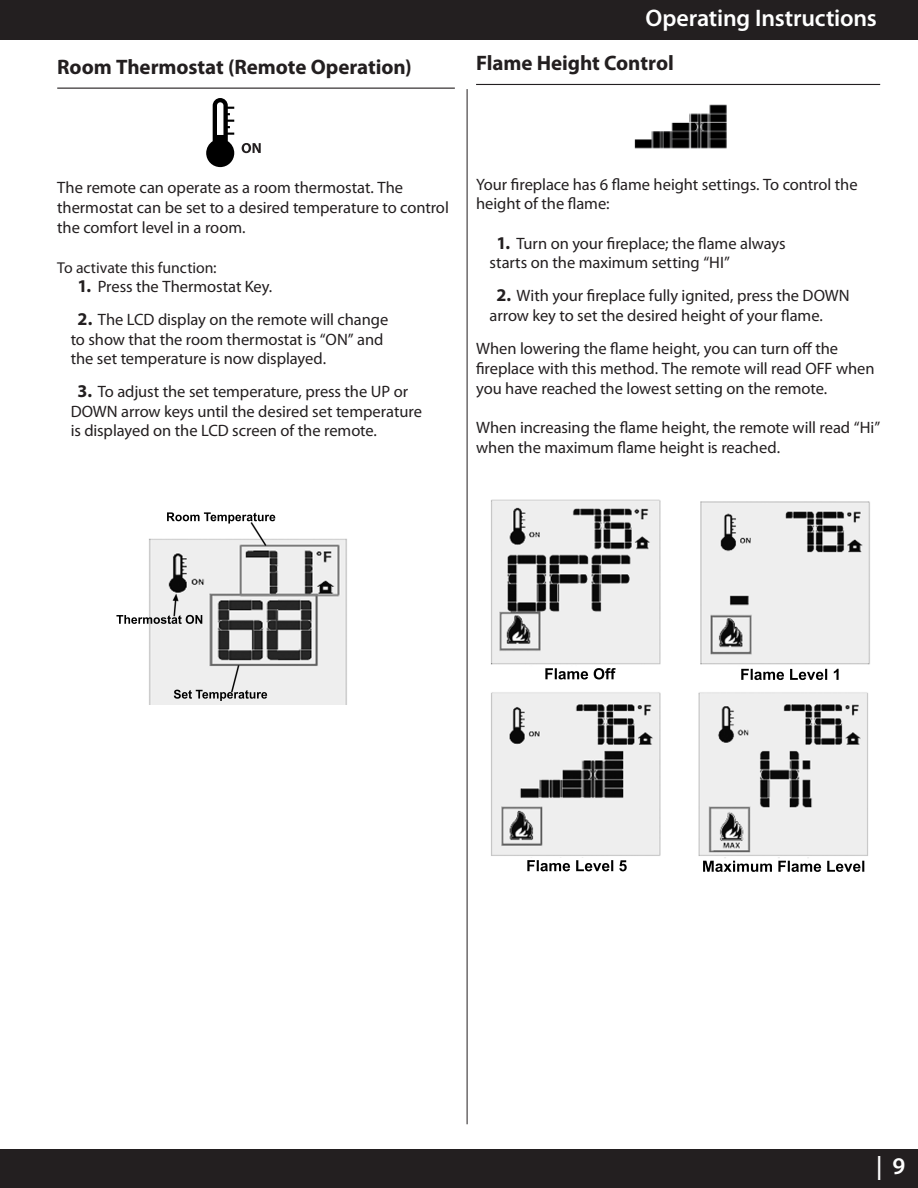
<style>
.page{position:relative;width:918px;height:1188px;background:#fff}
.page>*{position:absolute;margin:0;border:0;box-sizing:border-box;transform-origin:0 0}
._0-Page_Title-ADDITIONAL_PAGES_OF_CATEGOR{font:600 24px "Myriad Pro";letter-spacing:-.005em;color:#fff}
._1-Section_Heading{font:700 21px "Myriad Pro";letter-spacing:-.005em;color:#231f20}
.t1{font:16.5px/19.8px "Myriad Pro";letter-spacing:-.005em;color:#231f20}
.t2{font:15.75px "Myriad Pro";letter-spacing:-.005em;color:#231f20}
.s1{font-size:16.5px}
.s2{font-weight:700;font-size:18px}
</style>
<div class="page">
<div style="left:0;top:0;width:918px;height:40px;background:#231f20"></div>
<div style="left:0;top:1149px;width:918px;height:39px;background:#231f20"></div>
<img style="left:116px;top:512px;width:231px;height:193px">
<hr style="left:57px;top:88px;width:398px;height:1px;background:#231f20">
<hr style="left:476px;top:84px;width:404px;height:1px;background:#231f20">
<img style="left:491px;top:499px;width:379px;height:373px">
<hr style="left:467px;top:89px;width:1px;height:1035px;background:#231f20">
<svg style="left:206px;top:98px;width:28px;height:69px"></svg>
<svg style="left:242px;top:143px;width:19px;height:10px"></svg>
<img style="left:635px;top:104px;width:92px;height:45px">
<p class="_1-Section_Heading" style="left:57px;top:53px;width:356px">Room Thermostat (Remote Operation)</p>
<p class="_0-Page_Title-ADDITIONAL_PAGES_OF_CATEGOR" style="left:646px;top:3px;width:233px">Operating Instructions</p>
<p class="_1-Section_Heading" style="left:476px;top:50px;width:199px">Flame Height Control</p>
<p class="t1" style="left:57px;top:178px;width:393px">The remote can operate as a room thermostat. The thermostat can be set to a desired temperature to control the comfort level in a room.</p>
<p class="t2" style="left:57px;top:258px;width:161px">To activate this function<span class="s1">:</span></p>
<p class="t1" style="left:77px;top:276px;width:196px"><span class="s2">1.</span> Press the Thermostat Key.</p>
<p class="t1" style="left:71px;top:309px;width:319px;text-indent:7px"><span class="s2">2.</span> The LCD display on the remote will change to show that the room thermostat is “ON” and the set temperature is now displayed.</p>
<p class="t1" style="left:71px;top:381px;width:353px;text-indent:7px"><span class="s2">3.</span> To adjust the set temperature, press the UP or<br>DOWN arrow keys until the desired set temperature is displayed on the LCD screen of the remote.</p>
<p class="t1" style="left:476px;top:174px;width:383px">Your fireplace has 6 flame height settings. To control the height of the flame:</p>
<p class="t1" style="left:490px;top:233px;width:298px;text-indent:7px"><span class="s2">1.</span> Turn on your fireplace; the flame always starts on the maximum setting “HI”</p>
<p class="t1" style="left:490px;top:286px;width:362px;text-indent:7px"><span class="s2">2.</span> With your fireplace fully ignited, press the DOWN arrow key to set the desired height of your flame.</p>
<p class="t1" style="left:476px;top:338px;width:400px">When lowering the flame height, you can turn off the fireplace with this method. The remote will read OFF when you have reached the lowest setting on the remote.</p>
<p class="t1" style="left:476px;top:418px;width:406px">When increasing the flame height, the remote will read “Hi” when the maximum flame height is reached.</p>
<h1 class="_0-Page_Title-ADDITIONAL_PAGES_OF_CATEGOR" style="left:876px;top:1151px;width:31px">| 9</h1>
</div>
